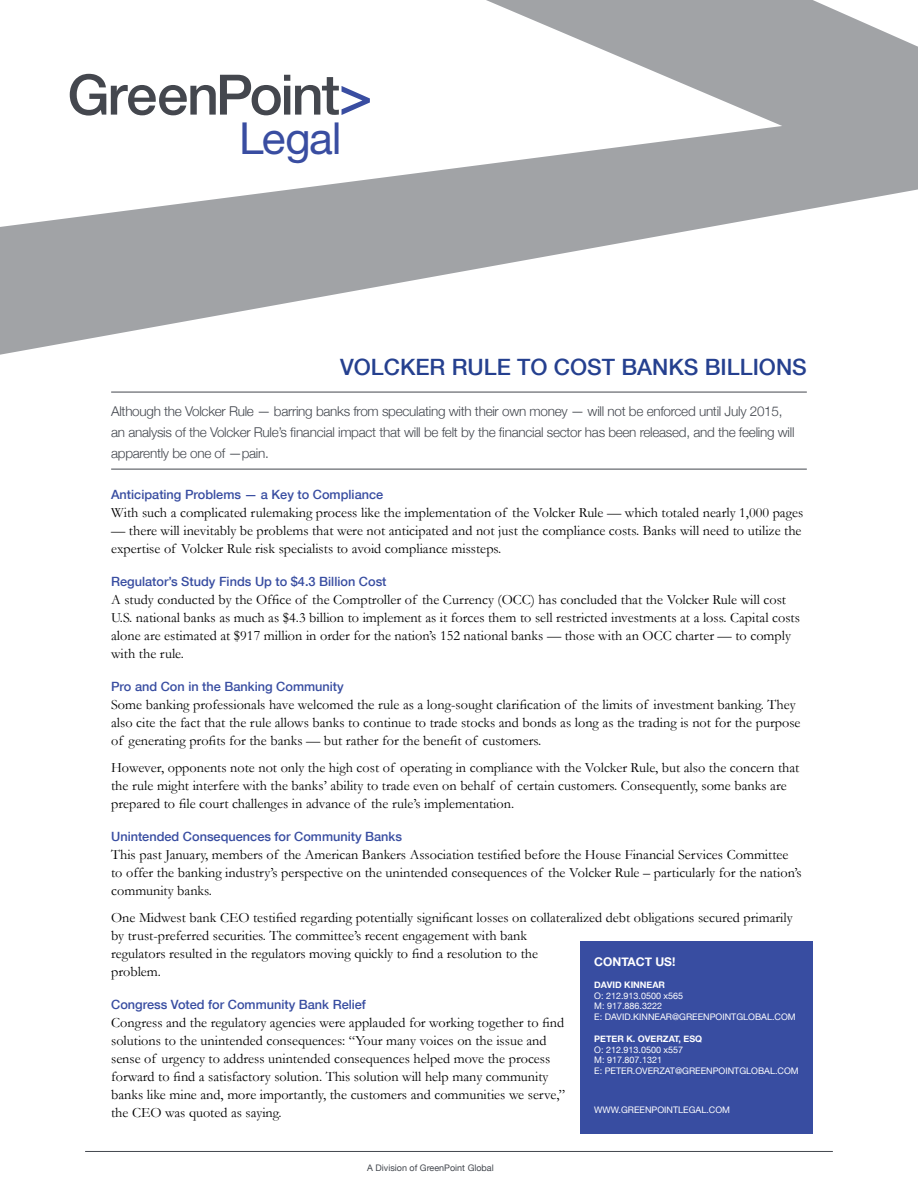
<style>
.page{position:relative;width:918px;height:1188px;background:#fff}
.page>*{position:absolute;margin:0;border:0;box-sizing:border-box;transform-origin:0 0}
.t1{font:500 55.8px "Helvetica Neue";letter-spacing:-.04em;color:#44474e}
.t2{font:44.25px "Helvetica Neue";letter-spacing:-.03em;color:#394da1}
.t3{font:500 22.5px "Helvetica Neue";color:#25408f}
.t4{font:14.25px/18px "Garamond";color:#000}
.t5{font:300 13.5px/21px "Helvetica Neue";letter-spacing:-.02em;color:#43474e}
.t6{font:500 12.75px "Helvetica Neue";color:#384da1}
.t7{font:700 12px "Helvetica Neue";color:#fff}
.t8{font:9px/10.8px "Helvetica Neue";color:#fff}
.t9{font:700 9px "Helvetica Neue";color:#fff}
.t10{font:9px "Helvetica Neue";color:#43474e}
.s1{color:#394da1}
</style>
<div class="page">
<svg style="left:0;top:0;width:918px;height:392px"></svg>
<hr style="left:85px;top:1151px;width:748px;height:1px;background:#43474e">
<div style="left:581px;top:941px;width:232px;height:193px;background:#384da1"></div>
<hr style="left:111px;top:469px;width:696px;height:1px;background:#43474e">
<hr style="left:111px;top:392px;width:696px;height:1px;background:#43474e">
<h1 class="t1" style="left:67px;top:50px;width:307px">GreenPoint<span class="s1">&gt;</span></h1>
<h2 class="t2" style="left:239px;top:100px;width:104px">LEGAL</h2>
<h3 class="t3" style="left:340px;top:348px;width:468px">VOLCKER RULE TO COST BANKS BILLIONS</h3>
<p class="t5" style="left:111px;top:400px;width:685px">Although the Volcker Rule — barring banks from speculating with their own money — will not be enforced until July 2015, an analysis of the Volcker Rule’s financial impact that will be felt by the financial sector has been released, and the feeling will apparently be one of —pain.</p>
<p class="t6" style="left:111px;top:484px;width:274px">Anticipating Problems — a Key to Compliance</p>
<p class="t4" style="left:111px;top:503px;width:694px">With such a complicated rulemaking process like the implementation of the Volcker Rule — which totaled nearly 1,000 pages</p>
<p class="t4" style="left:111px;top:521px;width:692px">— there will inevitably be problems that were not anticipated and not just the compliance costs. Banks will need to utilize the expertise of Volcker Rule risk specialists to avoid compliance missteps.</p>
<p class="t6" style="left:111px;top:571px;width:277px">Regulator’s Study Finds Up to $4.3 Billion Cost</p>
<p class="t4" style="left:111px;top:590px;width:690px">A study conducted by the Office of the Comptroller of the Currency (OCC) has concluded that the Volcker Rule will cost U.S. national banks as much as $4.3 billion to implement as it forces them to sell restricted investments at a loss. Capital costs alone are estimated at $917 million in order for the nation’s 152 national banks — those with an OCC charter — to comply with the rule.</p>
<p class="t6" style="left:111px;top:676px;width:234px">Pro and Con in the Banking Community</p>
<p class="t4" style="left:111px;top:695px;width:691px">Some banking professionals have welcomed the rule as a long-sought clarification of the limits of investment banking. They also cite the fact that the rule allows banks to continue to trade stocks and bonds as long as the trading is not for the purpose of generating profits for the banks — but rather for the benefit of customers.</p>
<p class="t4" style="left:111px;top:758px;width:690px">However, opponents note not only the high cost of operating in compliance with the Volcker Rule, but also the concern that the rule might interfere with the banks’ ability to trade even on behalf of certain customers. Consequently, some banks are prepared to file court challenges in advance of the rule’s implementation.</p>
<p class="t6" style="left:111px;top:826px;width:292px">Unintended Consequences for Community Banks</p>
<p class="t4" style="left:111px;top:845px;width:692px">This past January, members of the American Bankers Association testified before the House Financial Services Committee to offer the banking industry’s perspective on the unintended consequences of the Volcker Rule – particularly for the nation’s community banks.</p>
<p class="t4" style="left:111px;top:908px;width:683px">One Midwest bank CEO testified regarding potentially significant losses on collateralized debt obligations secured primarily by trust-preferred securities. The committee’s recent engagement with bank<br>regulators resulted in the regulators moving quickly to find a resolution to the<br>problem.</p>
<p class="t6" style="left:111px;top:994px;width:256px">Congress Voted for Community Bank Relief</p>
<p class="t4" style="left:111px;top:1013px;width:456px">Congress and the regulatory agencies were applauded for working together to find solutions to the unintended consequences: “Your many voices on the issue and sense of urgency to address unintended consequences helped move the process forward to find a satisfactory solution. This solution will help many community banks like mine and, more importantly, the customers and communities we serve,” the CEO was quoted as saying.</p>
<p class="t7" style="left:594px;top:953px;width:83px">CONTACT US!</p>
<p class="t9" style="left:594px;top:978px;width:72px">DAVID KINNEAR</p>
<p class="t8" style="left:594px;top:991px;width:195px">O: 212.913.0500 X565<br>M: 917.886.3222<br>E: DAVID.KINNEAR@GREENPOINTGLOBAL.COM</p>
<p class="t9" style="left:594px;top:1032px;width:58px">PETER K. OVER</p>
<p class="t9" style="left:663px;top:1032px;width:41px">ZAT, ES Q</p>
<p class="t8" style="left:594px;top:1045px;width:198px">O: 212.913.0500 X557<br>M: 917.807.1321<br>E: PETER.OVERZAT@GREENPO INTGLOBAL.COM</p>
<p class="t8" style="left:594px;top:1105px;width:96px">WWW.GREENPOINTLEGA</p>
<p class="t8" style="left:701px;top:1105px;width:22px">L.COM</p>
<p class="t10" style="left:367px;top:1161px;width:128px">A DIVISION OF GREENPOINT GLOBAL</p>
</div>
